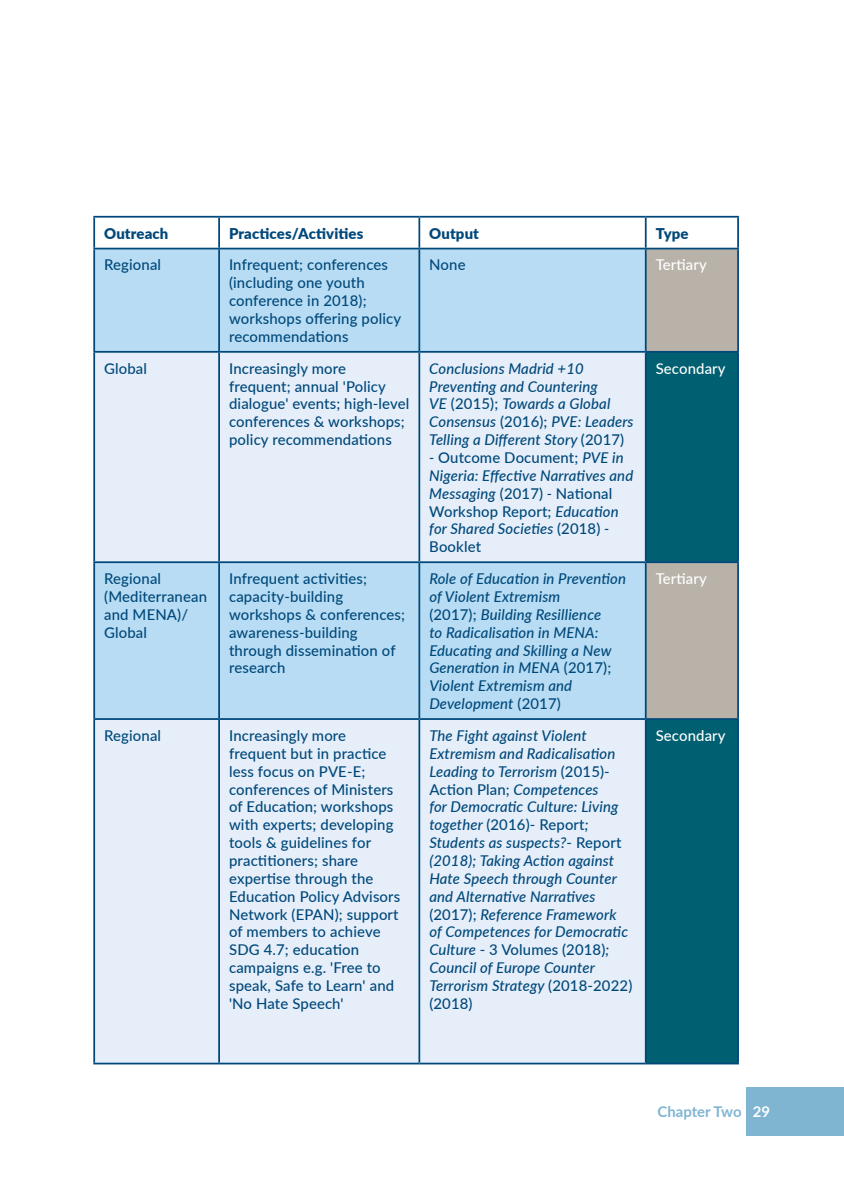
<style>
.page{position:relative;width:844px;height:1191px;background:#fff}
.page>*{position:absolute;margin:0;border:0;box-sizing:border-box;transform-origin:0 0}
.t1{font:italic 500 14.88px/17.8px "Lato";letter-spacing:.01em;color:#00487a}
.t2{font:500 14.88px/17.8px "Lato";letter-spacing:.01em;color:#00487a}
.t3{font:900 14.88px "Lato";letter-spacing:.01em;color:#00487a}
.t4{font:500 14.88px "Lato";letter-spacing:.01em;color:#fff}
.t5{font:700 14.88px "Lato";color:#80b5d2}
.s1{font-style:normal}
.s2{color:#fff}
</style>
<div class="page">
<div style="left:746px;top:1087px;width:97px;height:48px;background:#80b5d2"></div>
<div style="left:95px;top:249px;width:549px;height:102px;background:#b7dcf3"></div>
<div style="left:645px;top:248px;width:92px;height:104px;background:#b8b2a9"></div>
<svg style="left:95px;top:353px;width:549px;height:709px;background:#dae9f7"></svg>
<div style="left:646px;top:353px;width:91px;height:709px;background:#005f71"></div>
<div style="left:645px;top:562px;width:92px;height:157px;background:#b8b2a9"></div>
<hr style="left:93px;top:216px;width:126px;height:2px;background:#00487a">
<hr style="left:93px;top:218px;width:2px;height:30px;background:#00487a">
<hr style="left:219px;top:216px;width:200px;height:2px;background:#00487a">
<hr style="left:218px;top:218px;width:2px;height:30px;background:#00487a">
<hr style="left:419px;top:216px;width:226px;height:2px;background:#00487a">
<hr style="left:418px;top:218px;width:2px;height:30px;background:#00487a">
<hr style="left:645px;top:216px;width:93px;height:2px;background:#00487a">
<hr style="left:644px;top:218px;width:2px;height:30px;background:#00487a">
<hr style="left:737px;top:218px;width:1px;height:30px;background:#00487a">
<hr style="left:93px;top:248px;width:126px;height:1px;background:#00487a">
<hr style="left:93px;top:249px;width:2px;height:102px;background:#00487a">
<hr style="left:219px;top:248px;width:200px;height:1px;background:#00487a">
<hr style="left:218px;top:249px;width:2px;height:102px;background:#00487a">
<hr style="left:419px;top:248px;width:226px;height:1px;background:#00487a">
<hr style="left:418px;top:249px;width:2px;height:102px;background:#00487a">
<hr style="left:645px;top:248px;width:93px;height:1px;background:#00487a">
<hr style="left:644px;top:249px;width:2px;height:102px;background:#00487a">
<hr style="left:737px;top:249px;width:1px;height:102px;background:#00487a">
<hr style="left:93px;top:351px;width:126px;height:2px;background:#00487a">
<hr style="left:93px;top:353px;width:2px;height:208px;background:#00487a">
<hr style="left:219px;top:351px;width:200px;height:2px;background:#00487a">
<hr style="left:218px;top:353px;width:2px;height:208px;background:#00487a">
<hr style="left:419px;top:351px;width:226px;height:2px;background:#00487a">
<hr style="left:418px;top:353px;width:2px;height:208px;background:#00487a">
<hr style="left:645px;top:351px;width:93px;height:2px;background:#00487a">
<hr style="left:644px;top:353px;width:2px;height:208px;background:#00487a">
<hr style="left:737px;top:353px;width:1px;height:208px;background:#00487a">
<hr style="left:93px;top:561px;width:126px;height:2px;background:#00487a">
<hr style="left:93px;top:563px;width:2px;height:155px;background:#00487a">
<hr style="left:219px;top:561px;width:200px;height:2px;background:#00487a">
<hr style="left:218px;top:563px;width:2px;height:155px;background:#00487a">
<hr style="left:419px;top:561px;width:226px;height:2px;background:#00487a">
<hr style="left:418px;top:563px;width:2px;height:155px;background:#00487a">
<hr style="left:645px;top:561px;width:93px;height:2px;background:#00487a">
<hr style="left:644px;top:563px;width:2px;height:155px;background:#00487a">
<hr style="left:737px;top:563px;width:1px;height:155px;background:#00487a">
<hr style="left:93px;top:718px;width:126px;height:2px;background:#00487a">
<hr style="left:93px;top:720px;width:2px;height:342px;background:#00487a">
<hr style="left:219px;top:718px;width:200px;height:2px;background:#00487a">
<hr style="left:218px;top:720px;width:2px;height:342px;background:#00487a">
<hr style="left:419px;top:718px;width:226px;height:2px;background:#00487a">
<hr style="left:418px;top:720px;width:2px;height:342px;background:#00487a">
<hr style="left:645px;top:718px;width:93px;height:2px;background:#00487a">
<hr style="left:644px;top:720px;width:2px;height:342px;background:#00487a">
<hr style="left:737px;top:720px;width:1px;height:342px;background:#00487a">
<hr style="left:93px;top:1062px;width:126px;height:2px;background:#00487a">
<hr style="left:219px;top:1062px;width:200px;height:2px;background:#00487a">
<hr style="left:419px;top:1062px;width:226px;height:2px;background:#00487a">
<hr style="left:645px;top:1062px;width:93px;height:2px;background:#00487a">
<p class="t3" style="left:104px;top:222px;width:66px">Outreach</p>
<p class="t3" style="left:229px;top:222px;width:136px">Practices/Activities</p>
<p class="t3" style="left:429px;top:222px;width:51px">Output</p>
<p class="t3" style="left:655px;top:222px;width:34px">Type</p>
<p class="t2" style="left:104px;top:255px;width:58px">Regional</p>
<p class="t2" style="left:229px;top:255px;width:174px">Infrequent; conferences (including one youth conference in 2018); workshops offering policy recommendations</p>
<p class="t2" style="left:429px;top:255px;width:38px">None</p>
<p class="t4" style="left:655px;top:254px;width:53px">Tertiary</p>
<p class="t2" style="left:104px;top:359px;width:44px">Global</p>
<p class="t2" style="left:229px;top:359px;width:182px">Increasingly more frequent; annual 'Policy dialogue' events; high-level conferences &amp; workshops; policy recommendations</p>
<p class="t1" style="left:429px;top:359px;width:206px">Conclusions Madrid +10<br>Preventing and Countering<br>VE <span class="s1">(2015);</span> Towards a Global<br>Consensus <span class="s1">(2016);</span> PVE: Leaders<br>Telling a Different Story <span class="s1">(2017)</span></p>
<p class="t1" style="left:429px;top:448px;width:205px">- <span class="s1">Outcome Document;</span> PVE in<br>Nigeria: Effective Narratives and<br>Messaging <span class="s1">(2017)</span> - <span class="s1">National<br>Workshop Report;</span> Education for Shared Societies <span class="s1">(2018)</span> -<br><span class="s1">Booklet</span></p>
<p class="t4" style="left:655px;top:357px;width:71px">Secondary</p>
<p class="t2" style="left:104px;top:569px;width:104px">Regional (Mediterranean and MENA)/<br>Global</p>
<p class="t2" style="left:229px;top:569px;width:177px">Infrequent activities; capacity-building workshops &amp; conferences; awareness-building through dissemination of research</p>
<p class="t1" style="left:429px;top:569px;width:198px">Role of Education in Prevention of Violent Extremism<br><span class="s1">(2017);</span> Building Resillience<br>to Radicalisation in MENA:<br>Educating and Skilling a New<br>Generation in MENA <span class="s1">(2017);<br></span>Violent Extremism and<br>Development <span class="s1">(2017)</span></p>
<p class="t4" style="left:655px;top:568px;width:53px">Tertiary</p>
<p class="t2" style="left:104px;top:726px;width:58px">Regional</p>
<p class="t2" style="left:229px;top:726px;width:173px">Increasingly more frequent but in practice less focus on PVE-E; conferences of Ministers of Education; workshops with experts; developing tools &amp; guidelines for practitioners; share expertise through the<br>Education Policy Advisors<br>Network (EPAN); support of members to achieve<br>SDG 4.7; education campaigns e.g. 'Free to speak, Safe to Learn' and 'No Hate Speech'</p>
<p class="t1" style="left:429px;top:726px;width:204px">The Fight against Violent<br>Extremism and Radicalisation<br>Leading to Terrorism <span class="s1">(2015)-<br>Action Plan;</span> Competences<br>for Democratic Culture: Living together <span class="s1">(2016)- Report</span>;<br>Students as suspects?<span class="s1">- Report </span>(2018); Taking Action against<br>Hate Speech through Counter and Alternative Narratives <span class="s1">(2017);</span> Reference Framework of Competences for Democratic<br>Culture <span class="s1">- 3 Volumes (2018)</span>;<br>Council of Europe Counter<br>Terrorism Strategy <span class="s1">(2018-2022) (2018)</span></p>
<p class="t4" style="left:655px;top:725px;width:71px">Secondary</p>
<p class="t5" style="left:657px;top:1101px;width:114px">Chapter Two <span class="s2">29</span></p>
</div>
